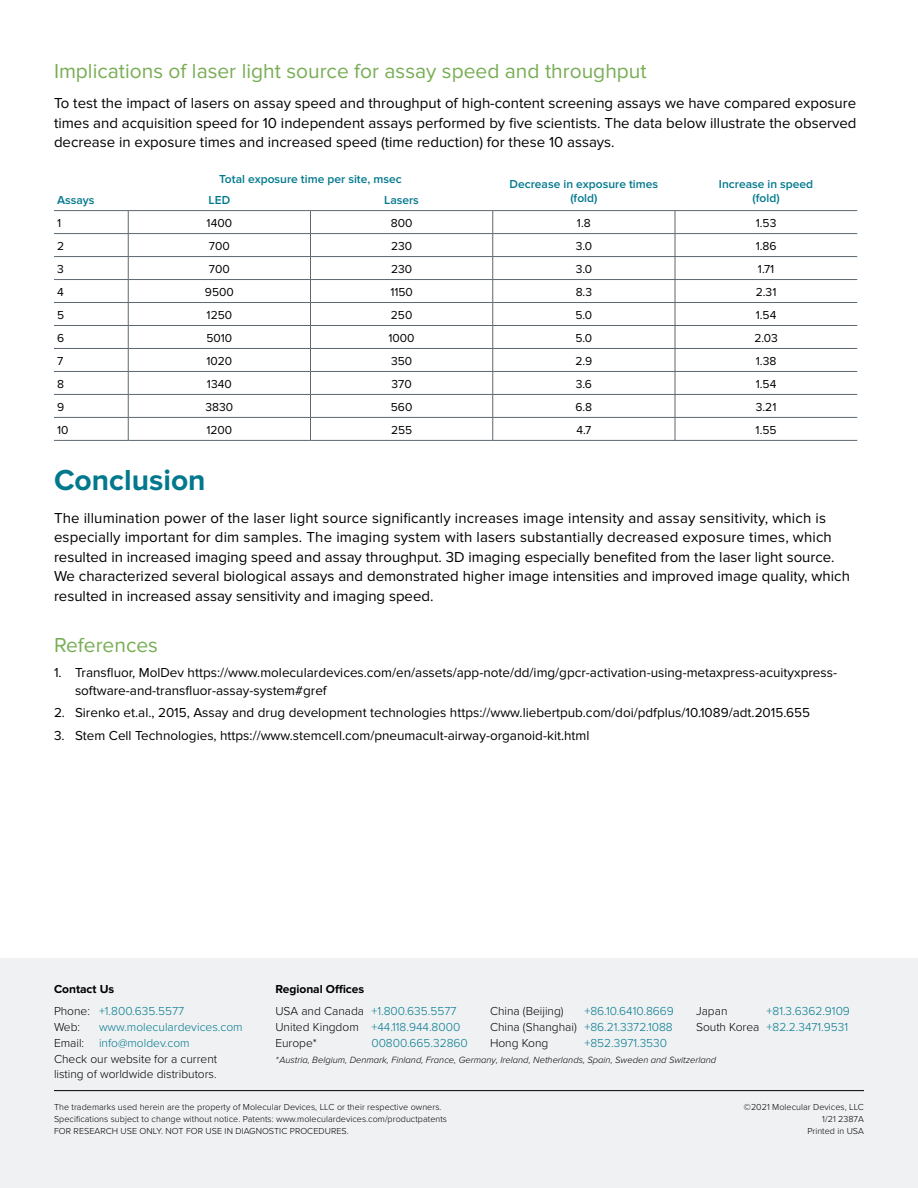
<style>
.page{position:relative;width:918px;height:1188px;background:#fff}
.page>*{position:absolute;margin:0;border:0;box-sizing:border-box;transform-origin:0 0}
.t1{font:700 30px "Proxima Nova";color:#01788d}
.Sub-Title{font:21px "Proxima Nova";color:#78ad54}
.t2{font:15px/19.5px "Proxima Nova";color:#000;text-align:justify}
.Body{font:13.5px/18px "Proxima Nova";color:#000}
.t3{font:300 12px "Proxima Nova";color:#01788d}
.Chart_-_Body_Text{font:12px "Proxima Nova";color:#000}
.t4{font:300 12px/15.8px "Proxima Nova";color:#000}
.Chart_-_White_Headin{font:600 12px/14.4px "Proxima Nova";color:#01788d;text-align:center}
.t5{font:700 12px "Proxima Nova";color:#000}
.t6{font:italic 300 9.3px "Proxima Nova";color:#000}
.t7{font:300 9px/12px "Proxima Nova";letter-spacing:.005em;color:#000}
.s1{color:#000}
</style>
<div class="page">
<div style="left:0;top:958px;width:918px;height:230px;background:#eff1f3"></div>
<hr style="left:54px;top:1090px;width:810px;height:1px;background:#000">
<hr style="left:54px;top:440px;width:74px;height:1px;background:#5c6771">
<hr style="left:128px;top:440px;width:182px;height:1px;background:#5c6771">
<hr style="left:310px;top:440px;width:183px;height:1px;background:#5c6771">
<hr style="left:493px;top:440px;width:182px;height:1px;background:#5c6771">
<svg style="left:54px;top:210px;width:803px;height:230px"></svg>
<hr style="left:675px;top:417px;width:182px;height:1px;background:#5c6771">
<hr style="left:675px;top:440px;width:182px;height:1px;background:#5c6771">
<p class="Sub-Title" style="left:54px;top:59px;width:594px">Implications of laser light source for assay speed and throughput</p>
<p class="t2" style="left:54px;top:94px;width:804px">To test the impact of lasers on assay speed and throughput of high-content screening assays we have compared exposure times and acquisition speed for 10 independent assays performed by five scientists. The data below illustrate the observed decrease in exposure times and increased speed (time reduction) for these 10 assays.</p>
<p class="Chart_-_White_Headin" style="left:219px;top:173px;width:184px">Total exposure time per site, msec</p>
<p class="Chart_-_White_Headin" style="left:510px;top:177px;width:150px">Decrease in exposure times (fold)</p>
<p class="Chart_-_White_Headin" style="left:719px;top:177px;width:96px">Increase in speed</p>
<p class="Chart_-_White_Headin" style="left:57px;top:193px;width:39px">Assays</p>
<p class="Chart_-_White_Headin" style="left:209px;top:193px;width:23px">LED</p>
<p class="Chart_-_White_Headin" style="left:384px;top:193px;width:36px">Lasers</p>
<p class="Chart_-_White_Headin" style="left:753px;top:191px;width:29px">(fold)</p>
<p class="Chart_-_Body_Text" style="left:57px;top:216px;width:6px">1</p>
<p class="Chart_-_Body_Text" style="left:207px;top:216px;width:27px">1400</p>
<p class="Chart_-_Body_Text" style="left:391px;top:216px;width:23px">800</p>
<p class="Chart_-_Body_Text" style="left:577px;top:216px;width:15px">1.8</p>
<p class="Chart_-_Body_Text" style="left:756px;top:216px;width:22px">1.53</p>
<p class="Chart_-_Body_Text" style="left:57px;top:239px;width:9px">2</p>
<p class="Chart_-_Body_Text" style="left:209px;top:239px;width:22px">700</p>
<p class="Chart_-_Body_Text" style="left:391px;top:239px;width:23px">230</p>
<p class="Chart_-_Body_Text" style="left:576px;top:239px;width:18px">3.0</p>
<p class="Chart_-_Body_Text" style="left:756px;top:239px;width:22px">1.86</p>
<p class="Chart_-_Body_Text" style="left:57px;top:262px;width:8px">3</p>
<p class="Chart_-_Body_Text" style="left:209px;top:262px;width:22px">700</p>
<p class="Chart_-_Body_Text" style="left:391px;top:262px;width:23px">230</p>
<p class="Chart_-_Body_Text" style="left:576px;top:262px;width:18px">3.0</p>
<p class="Chart_-_Body_Text" style="left:758px;top:262px;width:18px">1.71</p>
<p class="Chart_-_Body_Text" style="left:57px;top:285px;width:8px">4</p>
<p class="Chart_-_Body_Text" style="left:205px;top:285px;width:30px">9500</p>
<p class="Chart_-_Body_Text" style="left:390px;top:285px;width:24px">1150</p>
<p class="Chart_-_Body_Text" style="left:576px;top:285px;width:18px">8.3</p>
<p class="Chart_-_Body_Text" style="left:756px;top:285px;width:22px">2.31</p>
<p class="Chart_-_Body_Text" style="left:57px;top:308px;width:9px">5</p>
<p class="Chart_-_Body_Text" style="left:207px;top:308px;width:27px">1250</p>
<p class="Chart_-_Body_Text" style="left:391px;top:308px;width:23px">250</p>
<p class="Chart_-_Body_Text" style="left:575px;top:308px;width:18px">5.0</p>
<p class="Chart_-_Body_Text" style="left:756px;top:308px;width:22px">1.54</p>
<p class="Chart_-_Body_Text" style="left:57px;top:331px;width:9px">6</p>
<p class="Chart_-_Body_Text" style="left:206px;top:331px;width:27px">5010</p>
<p class="Chart_-_Body_Text" style="left:389px;top:331px;width:28px">1000</p>
<p class="Chart_-_Body_Text" style="left:575px;top:331px;width:18px">5.0</p>
<p class="Chart_-_Body_Text" style="left:754px;top:331px;width:25px">2.03</p>
<p class="Chart_-_Body_Text" style="left:57px;top:354px;width:8px">7</p>
<p class="Chart_-_Body_Text" style="left:206px;top:354px;width:27px">1020</p>
<p class="Chart_-_Body_Text" style="left:391px;top:354px;width:23px">350</p>
<p class="Chart_-_Body_Text" style="left:575px;top:354px;width:18px">2.9</p>
<p class="Chart_-_Body_Text" style="left:756px;top:354px;width:22px">1.38</p>
<p class="Chart_-_Body_Text" style="left:57px;top:377px;width:8px">8</p>
<p class="Chart_-_Body_Text" style="left:207px;top:377px;width:26px">1340</p>
<p class="Chart_-_Body_Text" style="left:392px;top:377px;width:22px">370</p>
<p class="Chart_-_Body_Text" style="left:576px;top:377px;width:18px">3.6</p>
<p class="Chart_-_Body_Text" style="left:756px;top:377px;width:22px">1.54</p>
<p class="Chart_-_Body_Text" style="left:57px;top:400px;width:9px">9</p>
<p class="Chart_-_Body_Text" style="left:206px;top:400px;width:29px">3830</p>
<p class="Chart_-_Body_Text" style="left:391px;top:400px;width:23px">560</p>
<p class="Chart_-_Body_Text" style="left:575px;top:400px;width:18px">6.8</p>
<p class="Chart_-_Body_Text" style="left:756px;top:400px;width:22px">3.21</p>
<p class="Chart_-_Body_Text" style="left:57px;top:423px;width:13px">10</p>
<p class="Chart_-_Body_Text" style="left:206px;top:423px;width:27px">1200</p>
<p class="Chart_-_Body_Text" style="left:391px;top:423px;width:23px">255</p>
<p class="Chart_-_Body_Text" style="left:576px;top:423px;width:16px">4.7</p>
<p class="Chart_-_Body_Text" style="left:756px;top:423px;width:22px">1.55</p>
<p class="t1" style="left:54px;top:463px;width:153px">Conclusion</p>
<p class="t2" style="left:54px;top:508px;width:797px;text-align:left">The illumination power of the laser light source significantly increases image intensity and assay sensitivity, which is especially important for dim samples. The imaging system with lasers substantially decreased exposure times, which resulted in increased imaging speed and assay throughput. 3D imaging especially benefited from the laser light source.<br>We characterized several biological assays and demonstrated higher image intensities and improved image quality, which resulted in increased assay sensitivity and imaging speed.</p>
<p class="Sub-Title" style="left:54px;top:633px;width:106px">References</p>
<p class="Body" style="left:75px;top:664px;width:764px;text-indent:-21px">1. Transfluor, MolDev https://www.moleculardevices.com/en/assets/app-note/dd/img/gpcr-activation-using-metaxpress-acuityxpress&shy;software-and-transfluor-assay-system#gref</p>
<p class="Body" style="left:54px;top:704px;width:758px">2. Sirenko et.al., 2015, Assay and drug development technologies https://www.liebertpub.com/doi/pdfplus/10.1089/adt.2015.655</p>
<p class="Body" style="left:54px;top:726px;width:537px">3. Stem Cell Technologies, https://www.stemcell.com/pneumacult-airway-organoid-kit.html</p>
<p class="t5" style="left:54px;top:982px;width:62px">Contact Us</p>
<p class="t3" style="left:54px;top:1002px;width:132px"><span class="s1">Phone:</span> +1.800.635.5577</p>
<p class="t4" style="left:54px;top:1019px;width:28px">Web:</p>
<p class="t3" style="left:99px;top:1018px;width:145px">www.moleculardevices.com</p>
<p class="t3" style="left:54px;top:1034px;width:137px"><span class="s1">Email:</span> info@moldev.com</p>
<p class="t4" style="left:54px;top:1050px;width:165px">Check our website for a current listing of worldwide distributors.</p>
<p class="t5" style="left:275px;top:982px;width:90px">Regional Offices</p>
<p class="t3" style="left:275px;top:1002px;width:183px"><span class="s1">USA and Canada</span> +1.800.635.5577</p>
<p class="t3" style="left:275px;top:1018px;width:186px"><span class="s1">United Kingdom</span> +44.118.944.8000</p>
<p class="t4" style="left:275px;top:1034px;width:43px">Europe*</p>
<p class="t3" style="left:371px;top:1034px;width:98px">00800.665.32860</p>
<p class="t4" style="left:490px;top:1003px;width:75px">China (Beijing)</p>
<p class="t3" style="left:585px;top:1002px;width:91px">+86.10.6410.8669</p>
<p class="t3" style="left:490px;top:1018px;width:184px"><span class="s1">China (Shanghai)</span> +86.21.3372.1088</p>
<p class="t4" style="left:490px;top:1034px;width:60px">Hong Kong</p>
<p class="t3" style="left:585px;top:1034px;width:84px">+852.3971.3530</p>
<p class="t4" style="left:696px;top:1003px;width:33px">Japan</p>
<p class="t3" style="left:767px;top:1002px;width:85px">+81.3.6362.9109</p>
<p class="t3" style="left:696px;top:1018px;width:154px"><span class="s1">South Korea</span> +82.2.3471.9531</p>
<p class="t6" style="left:275px;top:1054px;width:442px">*Austria, Belgium, Denmark, Finland, France, Germany, Ireland, Netherlands, Spain, Sweden and Switzerland</p>
<p class="t7" style="left:54px;top:1100px;width:395px">The trademarks used herein are the property of Molecular Devices, LLC or their respective owners.<br>Specifications subject to change without notice. Patents: www.moleculardevices.com/productpatents<br>FOR RESEARCH USE ONLY. NOT FOR USE IN DIAGNOSTIC PROCEDURES.</p>
<p class="t7" style="left:744px;top:1100px;width:122px">©2021 Molecular Devices, LLC</p>
<p class="t7" style="left:822px;top:1112px;width:43px">1/21 2387A</p>
<p class="t7" style="left:807px;top:1124px;width:58px">Printed in USA</p>
</div>
